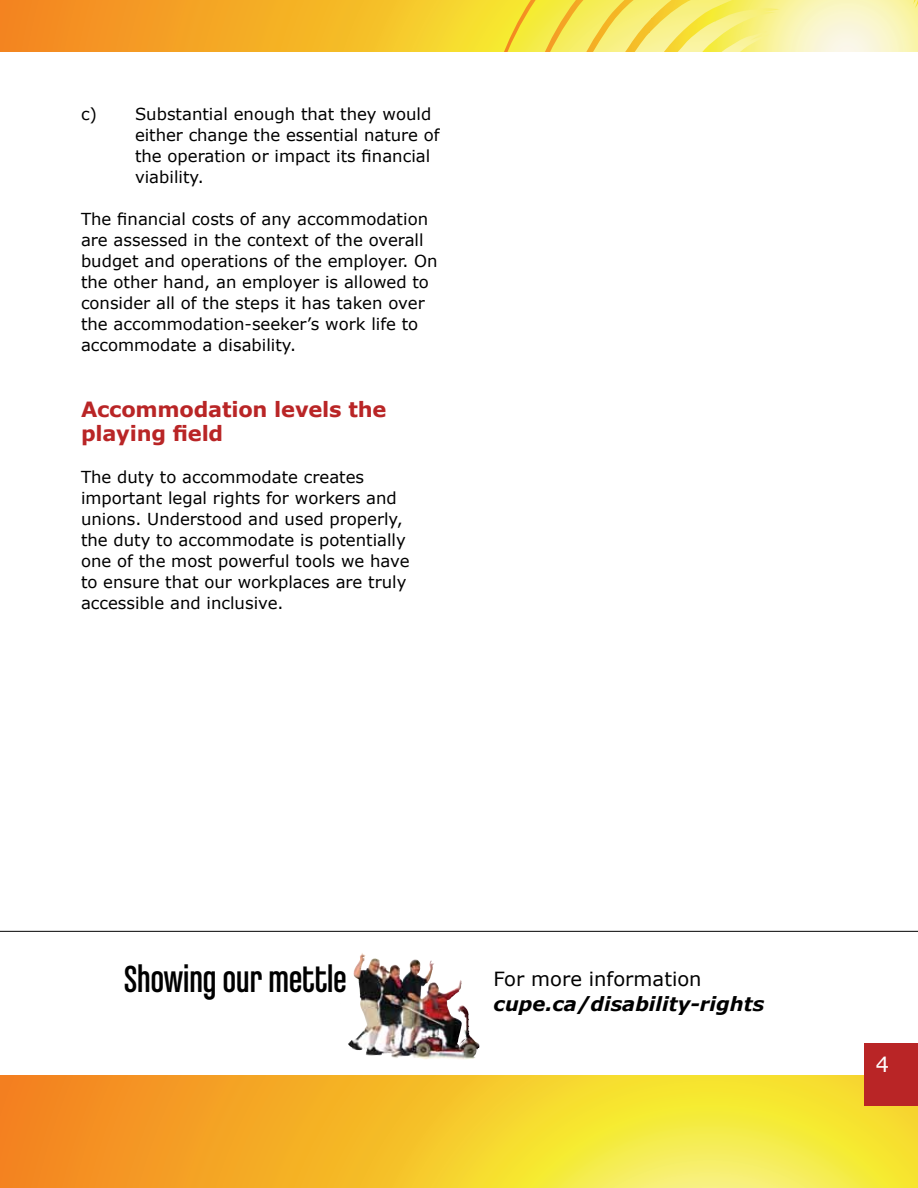
<style>
.page{position:relative;width:918px;height:1188px;background:#fff}
.page>*{position:absolute;margin:0;border:0;box-sizing:border-box;transform-origin:0 0}
.t1{font:40.05px "Chalet Comprime Cologne Eighty";color:#000}
.t2{font:700 21px/24px "Verdana";letter-spacing:-.01em;color:#b92526}
.t3{font:21px "Verdana";color:#fff}
.t4{font:italic 700 19.5px "Verdana";color:#000}
.t5{font:19.5px "Verdana";color:#000}
.t6{font:16.5px/21px "Verdana";color:#000}
</style>
<div class="page">
<svg style="left:0;top:1076px;width:918px;height:112px;background:#f5c531"></svg>
<div style="left:864px;top:1043px;width:54px;height:63px;background:#b92526"></div>
<div style="left:494px;top:971px;width:424px;height:74px;background:#fff"></div>
<hr style="left:0;top:931px;width:918px;height:1px;background:#000">
<svg style="left:247px;top:930px;width:255px;height:200px"></svg>
<img style="left:354px;top:953px;width:8px;height:20px">
<svg style="left:0;top:0;width:622px;height:52px;background:#f4b129"></svg>
<svg style="left:622px;top:0;width:296px;height:52px;background:#f8f097"></svg>
<svg style="left:499px;top:0;width:91px;height:52px;background:#f5e141"></svg>
<p class="t6" style="left:135px;top:102px;width:306px;text-indent:-54px">c) Substantial enough that they would either change the essential nature of the operation or impact its financial viability.</p>
<p class="t6" style="left:81px;top:208px;width:358px">The financial costs of any accommodation are assessed in the context of the overall budget and operations of the employer. On the other hand, an employer is allowed to consider all of the steps it has taken over the accommodation-seeker’s work life to accommodate a disability.</p>
<p class="t2" style="left:81px;top:396px;width:307px">Accommodation levels the playing field</p>
<p class="t6" style="left:81px;top:465px;width:330px">The duty to accommodate creates important legal rights for workers and unions. Understood and used properly, the duty to accommodate is potentially one of the most powerful tools we have to ensure that our workplaces are truly accessible and inclusive.</p>
<h1 class="t1" style="left:124px;top:957px;width:224px">Showing our mettle</h1>
<p class="t5" style="left:494px;top:966px;width:209px">For more information</p>
<p class="t4" style="left:494px;top:992px;width:272px">cupe.ca/disability-rights</p>
<p class="t3" style="left:876px;top:1051px;width:15px">4</p>
</div>
